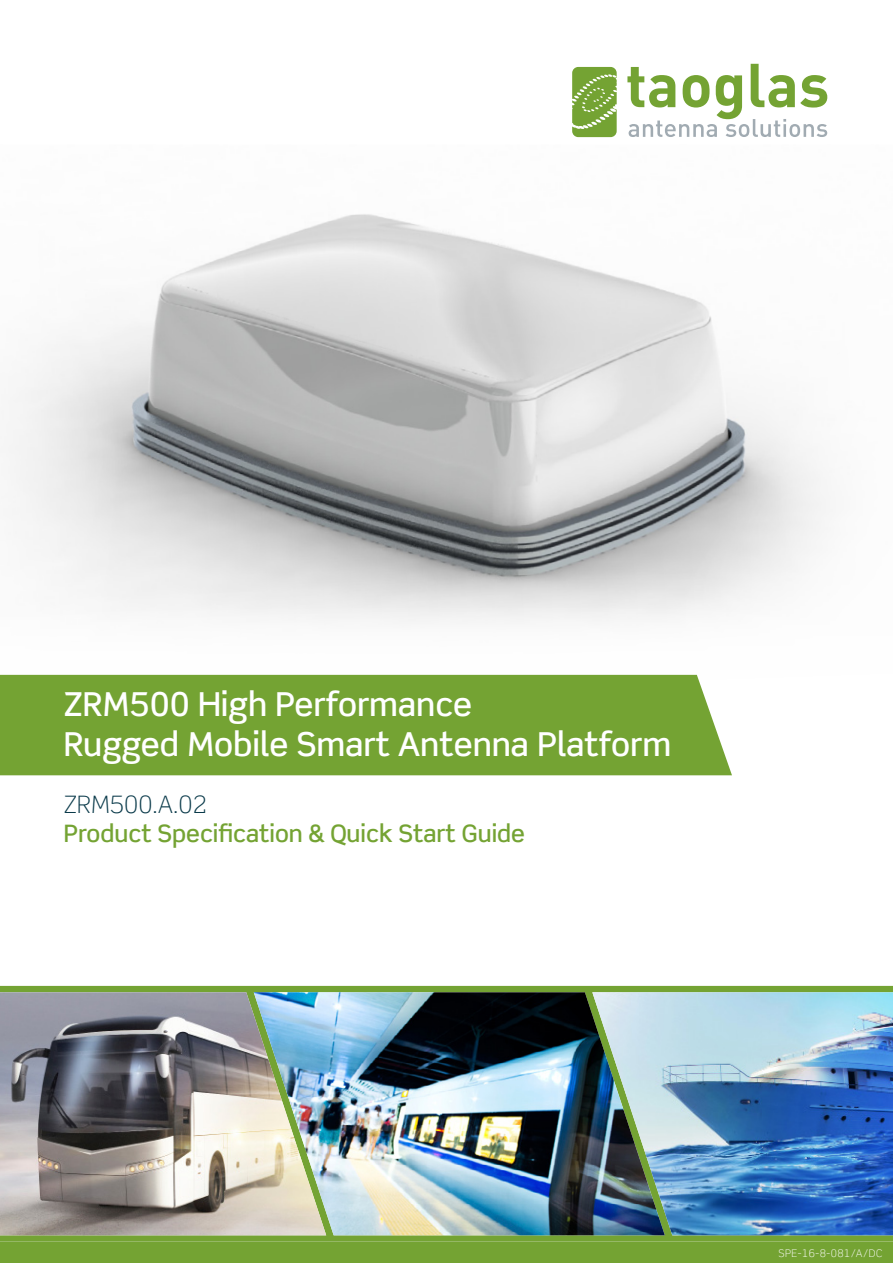
<style>
.page{position:relative;width:893px;height:1263px;background:#fff}
.page>*{position:absolute;margin:0;border:0;box-sizing:border-box;transform-origin:0 0}
.t1{font:500 33px/39.6px "Scene Std";color:#fff}
.t2{font:500 24px "Scene Std";color:#74a333}
.t3{font:300 24px "Scene Std";color:#0a3a4a}
.t4{font:300 10.5px "Scene Std";letter-spacing:.05em;color:#fff}
</style>
<div class="page">
<div style="left:0;top:1242px;width:893px;height:21px;background:#74a333"></div>
<svg style="left:627px;top:64px;width:200px;height:73px"></svg>
<svg style="left:572px;top:67px;width:45px;height:70px;background:#85ae4c"></svg>
<img style="left:0;top:214px;width:826px;height:461px">
<div style="left:0;top:986px;width:893px;height:256px;background:#74a333"></div>
<div style="left:0;top:675px;width:732px;height:100px;background:#74a333"></div>
<img style="left:326px;top:992px;width:266px;height:243px">
<img style="left:0;top:992px;width:326px;height:243px">
<img style="left:592px;top:992px;width:301px;height:243px">
<p class="t1" style="left:64px;top:684px;width:609px">ZRM500 High Performance<br>Rugged Mobile Smart Antenna Platform</p>
<p class="t3" style="left:64px;top:790px;width:145px">ZRM500.A.02</p>
<p class="t2" style="left:64px;top:818px;width:463px">Product Specification &amp; Quick Start Guide</p>
<p class="t4" style="left:778px;top:1246px;width:105px">SPE-16-8-081/A/DC</p>
</div>
